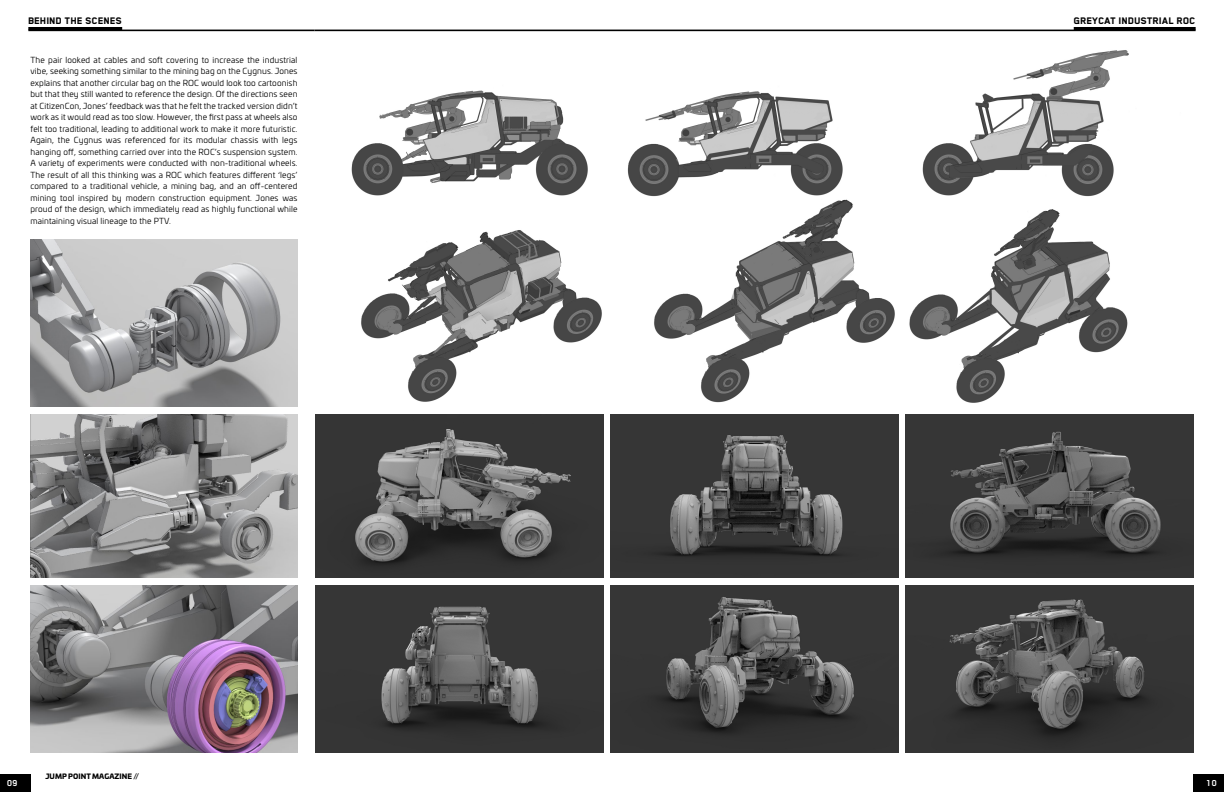
<style>
.page{position:relative;width:1224px;height:792px;background:#fff}
.page>*{position:absolute;margin:0;border:0;box-sizing:border-box;transform-origin:0 0}
.t1{font:800 11px "Blender Pro";letter-spacing:.01em;color:#000}
.t2{font:700 10px "Blender Pro";color:#fff}
.t3{font:8.2px/11.5px "Univia Pro";letter-spacing:.015em;color:#000;text-align:justify}
.t4{font:900 7px "Univia Pro";letter-spacing:.01em;color:#000}
</style>
<div class="page">
<img style="left:315px;top:414px;width:289px;height:164px">
<img style="left:610px;top:414px;width:289px;height:164px">
<img style="left:905px;top:414px;width:289px;height:164px">
<img style="left:315px;top:586px;width:289px;height:167px">
<img style="left:610px;top:586px;width:289px;height:167px">
<img style="left:905px;top:586px;width:289px;height:167px">
<img style="left:30px;top:240px;width:267px;height:166px">
<img style="left:30px;top:414px;width:267px;height:164px">
<img style="left:30px;top:586px;width:267px;height:167px">
<img style="left:351px;top:50px;width:778px;height:353px">
<hr style="left:28px;top:30px;width:286px;height:1px;background:#000">
<hr style="left:28px;top:27px;width:94px;height:3px;background:#000">
<hr style="left:314px;top:30px;width:882px;height:1px;background:#000">
<hr style="left:1074px;top:27px;width:122px;height:3px;background:#000">
<div style="left:0;top:774px;width:31px;height:18px;background:#000"></div>
<div style="left:1193px;top:774px;width:31px;height:18px;background:#000"></div>
<h1 class="t1" style="left:28px;top:15px;width:95px">BEHIND THE SCENES</h1>
<h1 class="t1" style="left:1074px;top:15px;width:123px">GREYCAT INDUSTRIAL ROC</h1>
<p class="t3" style="left:30px;top:53px;width:269px">The pair looked at cables and soft covering to increase the industrial vibe, seeking something similar to the mining bag on the Cygnus. Jones explains that another circular bag on the ROC would look too cartoonish but that they still wanted to reference the design. Of the directions seen at CitizenCon, Jones’ feedback was that he felt the tracked version didn’t work as it would read as too slow. However, the first pass at wheels also felt too traditional, leading to additional work to make it more futuristic.<br>Again, the Cygnus was referenced for its modular chassis with legs hanging off, something carried over into the ROC’s suspension system.<br>A variety of experiments were conducted with non-traditional wheels.<br>The result of all this thinking was a ROC which features different ‘legs’ compared to a traditional vehicle, a mining bag, and an off-centered mining tool inspired by modern construction equipment. Jones was proud of the design, which immediately read as highly functional while maintaining visual lineage to the PTV.</p>
<p class="t4" style="left:45px;top:771px;width:95px">JUMP POINT MAGAZINE //</p>
<p class="t2" style="left:7px;top:778px;width:12px">09</p>
<p class="t2" style="left:1206px;top:777px;width:12px">10</p>
</div>
